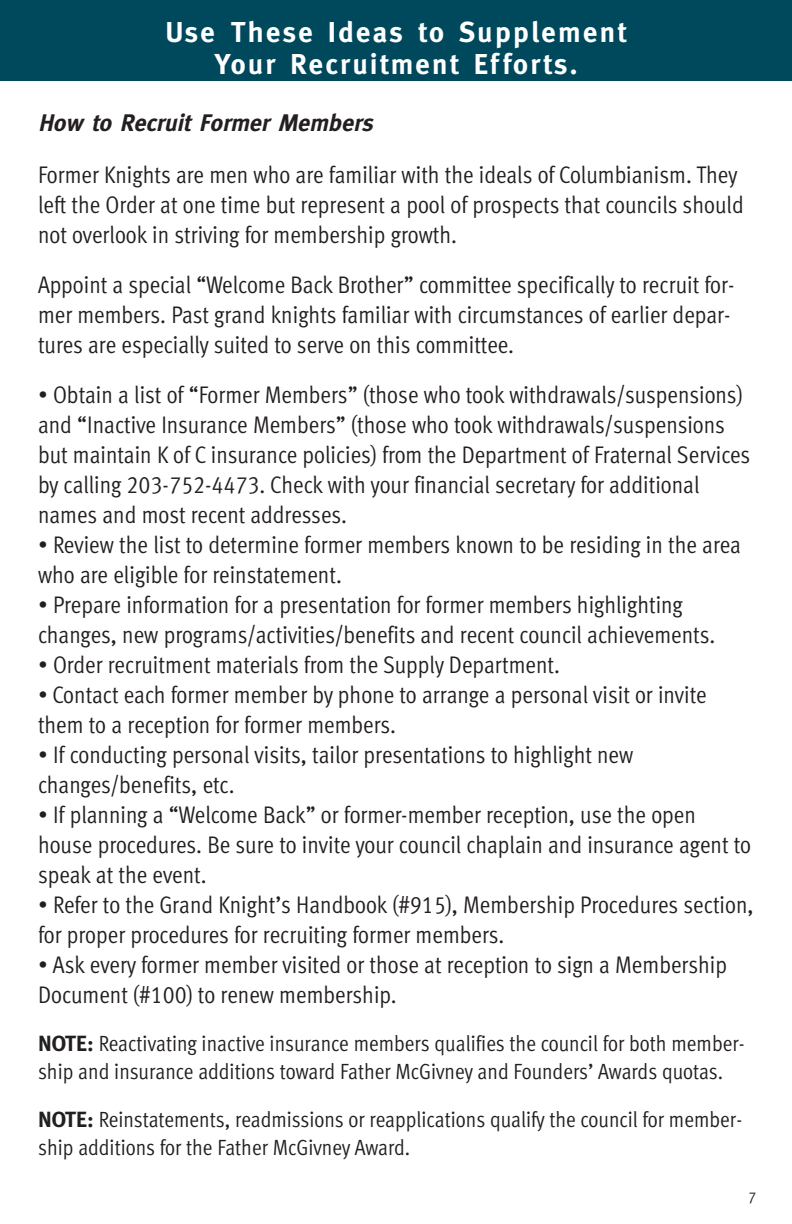
<style>
.page{position:relative;width:792px;height:1224px;background:#fff}
.page>*{position:absolute;margin:0;border:0;box-sizing:border-box;transform-origin:0 0}
.t1{font:700 28.8px/32px "Meta";letter-spacing:.08em;color:#fff;text-align:center}
.t2{font:24px/30px "Meta Cond Normal LF";color:#231f20}
.t3{font:italic 700 24px "Meta";color:#231f20}
.t4{font:22px/28px "Meta Cond Normal LF";color:#231f20}
.t5{font:16px "Meta Cond Normal LF";color:#231f20}
.s1{font-family:"Meta";font-weight:700}
</style>
<div class="page">
<div style="left:0;top:0;width:792px;height:81px;background:#00485c"></div>
<p class="t1" style="left:166px;top:16px;width:462px">Use These Ideas to Supplement<br>Your Recruitment Efforts.</p>
<p class="t3" style="left:38px;top:109px;width:340px">How to Recruit Former Members</p>
<p class="t2" style="left:38px;top:161px;width:707px">Former Knights are men who are familiar with the ideals of Columbianism. They left the Order at one time but represent a pool of prospects that councils should not overlook in striving for membership growth.</p>
<p class="t2" style="left:38px;top:271px;width:698px">Appoint a special “Welcome Back Brother” committee specifically to recruit for&shy;mer members. Past grand knights familiar with circumstances of earlier depar&shy;tures are especially suited to serve on this committee.</p>
<p class="t2" style="left:38px;top:381px;width:714px">• Obtain a list of “Former Members” (those who took withdrawals/suspensions) and “Inactive Insurance Members” (those who took withdrawals/suspensions but maintain K of C insurance policies) from the Department of Fraternal Services by calling 203-752-4473. Check with your financial secretary for additional names and most recent addresses.</p>
<p class="t2" style="left:38px;top:531px;width:704px">• Review the list to determine former members known to be residing in the area who are eligible for reinstatement.</p>
<p class="t2" style="left:38px;top:591px;width:679px">• Prepare information for a presentation for former members highlighting changes, new programs/activities/benefits and recent council achievements.</p>
<p class="t2" style="left:38px;top:651px;width:524px">• Order recruitment materials from the Supply Department.</p>
<p class="t2" style="left:38px;top:681px;width:670px">• Contact each former member by phone to arrange a personal visit or invite them to a reception for former members.</p>
<p class="t2" style="left:38px;top:741px;width:597px">• If conducting personal visits, tailor presentations to highlight new changes/benefits, etc.</p>
<p class="t2" style="left:38px;top:801px;width:715px">• If planning a “Welcome Back” or former-member reception, use the open house procedures. Be sure to invite your council chaplain and insurance agent to speak at the event.</p>
<p class="t2" style="left:38px;top:891px;width:717px">• Refer to the Grand Knight’s Handbook (#915), Membership Procedures section, for proper procedures for recruiting former members.</p>
<p class="t2" style="left:38px;top:951px;width:690px">• Ask every former member visited or those at reception to sign a Membership<br>Document (#100) to renew membership.</p>
<p class="t4" style="left:38px;top:1031px;width:708px"><span class="s1">NOTE:</span> Reactivating inactive insurance members qualifies the council for both member&shy;ship and insurance additions toward Father McGivney and Founders’ Awards quotas.</p>
<p class="t4" style="left:38px;top:1107px;width:706px"><span class="s1">NOTE:</span> Reinstatements, readmissions or reapplications qualify the council for member&shy;ship additions for the Father McGivney Award.</p>
<p class="t5" style="left:748px;top:1192px;width:9px">7</p>
</div>
